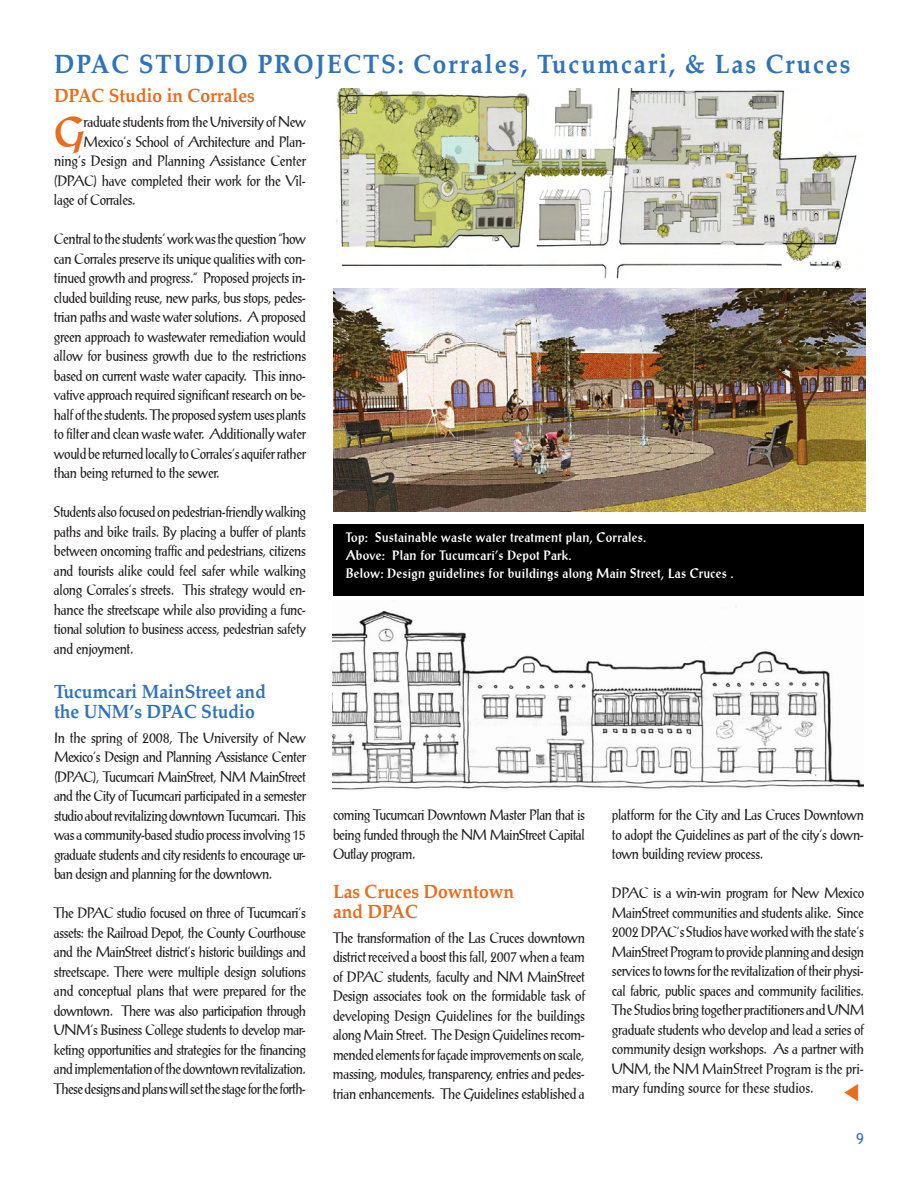
<style>
.page{position:relative;width:918px;height:1188px;background:#fff}
.page>*{position:absolute;margin:0;border:0;box-sizing:border-box;transform-origin:0 0}
.t1{font:700 41.7px "Prose Antique";color:#e86d1e;scale:.9 1}
.t2{font:700 27px "Palm Springs";letter-spacing:.075em;color:#3073ba;scale:.9 1}
.t3{font:700 19.5px/19.5px "Palm Springs";color:#e86d1e;scale:.9 1}
.t4{font:700 19.5px/19.5px "Palm Springs";color:#3073ba;scale:.9 1}
.t5{font:15px/19.5px "Prose Antique Plain";letter-spacing:-.025em;color:#231f20;text-align:justify;scale:.9 1}
.t6{font:15px "Trebuchet MS";color:#3073ba}
.t7{font:700 13.5px/18px "Prose Antique";letter-spacing:.025em;color:#fff;scale:.9 1}
</style>
<div class="page">
<div style="left:333px;top:524px;width:531px;height:71px;background:#000"></div>
<img style="left:336px;top:88px;width:521px;height:191px">
<img style="left:333px;top:288px;width:532px;height:224px">
<img style="left:333px;top:606px;width:531px;height:184px">
<h2 class="t2" style="left:54px;top:48px;width:887px">DPAC STUDIO PROJECTS: Corrales, Tucumcari, &amp; Las Cruces</h2>
<h3 class="t3" style="left:54px;top:86px;width:225px">DPAC Studio in Corrales</h3>
<h1 class="t1" style="left:54px;top:107px;width:35px">G</h1>
<p class="t5" style="left:84px;top:112px;width:249px">raduate students from the University of New</p>
<p class="t5" style="left:84px;top:132px;width:249px">Mexico’s School of Architecture and Plan-</p>
<p class="t5" style="left:54px;top:151px;width:282px">ning’s Design and Planning Assistance Center</p>
<p class="t5" style="left:54px;top:171px;width:282px">(DPAC) have completed their work for the Vil-</p>
<p class="t5" style="left:54px;top:190px;width:92px">lage of Corrales.</p>
<p class="t5" style="left:54px;top:229px;width:282px">Central to the students’ work was the question “how can Corrales preserve its unique qualities with con&shy;tinued growth and progress.” Proposed projects in&shy;cluded building reuse, new parks, bus stops, pedes&shy;trian paths and waste water solutions. A proposed green approach to wastewater remediation would allow for business growth due to the restrictions based on current waste water capacity. This inno&shy;vative approach required significant research on be&shy;half of the students. The proposed system uses plants to filter and clean waste water. Additionally water would be returned locally to Corrales’s aquifer rather than being returned to the sewer.</p>
<p class="t5" style="left:54px;top:502px;width:282px">Students also focused on pedestrian-friendly walking paths and bike trails. By placing a buffer of plants between oncoming traffic and pedestrians, citizens and tourists alike could feel safer while walking along Corrales’s streets. This strategy would en&shy;hance the streetscape while also providing a func&shy;tional solution to business access, pedestrian safety and enjoyment.</p>
<h3 class="t4" style="left:54px;top:682px;width:237px">Tucumcari MainStreet and the UNM’s DPAC Studio</h3>
<p class="t5" style="left:54px;top:728px;width:282px">In the spring of 2008, The University of New Mexico’s Design and Planning Assistance Center (DPAC), Tucumcari MainStreet, NM MainStreet and the City of Tucumcari participated in a semester studio about revitalizing downtown Tucumcari. This was a community-based studio process involving 15 graduate students and city residents to encourage ur&shy;ban design and planning for the downtown.</p>
<p class="t5" style="left:54px;top:903px;width:282px">The DPAC studio focused on three of Tucumcari’s assets: the Railroad Depot, the County Courthouse and the MainStreet district’s historic buildings and streetscape. There were multiple design solutions and conceptual plans that were prepared for the downtown. There was also participation through UNM’s Business College students to develop mar&shy;keting opportunities and strategies for the financing and implementation of the downtown revitalization.<br>These designs and plans will set the stage for the forth-</p>
<p class="t7" style="left:346px;top:528px;width:433px">Top: Sustainable waste water treatment plan, Corrales.<br>Above: Plan for Tucumcari’s Depot Park.<br>Below: Design guidelines for buildings along Main Street, Las Cruces .</p>
<p class="t5" style="left:612px;top:805px;width:282px">platform for the City and Las Cruces Downtown to adopt the Guidelines as part of the city’s down&shy;town building review process.</p>
<p class="t5" style="left:612px;top:883px;width:282px">DPAC is a win-win program for New Mexico MainStreet communities and students alike. Since 2002 DPAC’s Studios have worked with the state’s MainStreet Program to provide planning and design services to towns for the revitalization of their physi&shy;cal fabric, public spaces and community facilities.<br>The Studios bring together practitioners and UNM graduate students who develop and lead a series of community design workshops. As a partner with UNM, the NM MainStreet Program is the pri&shy;mary funding source for these studios.</p>
<p class="t5" style="left:333px;top:805px;width:282px">coming Tucumcari Downtown Master Plan that is being funded through the NM MainStreet Capital Outlay program.</p>
<h3 class="t3" style="left:333px;top:882px;width:203px">Las Cruces Downtown and DPAC</h3>
<p class="t5" style="left:333px;top:928px;width:282px">The transformation of the Las Cruces downtown district received a boost this fall, 2007 when a team of DPAC students, faculty and NM MainStreet Design associates took on the formidable task of developing Design Guidelines for the buildings along Main Street. The Design Guidelines recom&shy;mended elements for façade improvements on scale, massing, modules, transparency, entries and pedes&shy;trian enhancements. The Guidelines established a</p>
<p class="t6" style="left:856px;top:1130px;width:9px">9</p>
</div>
